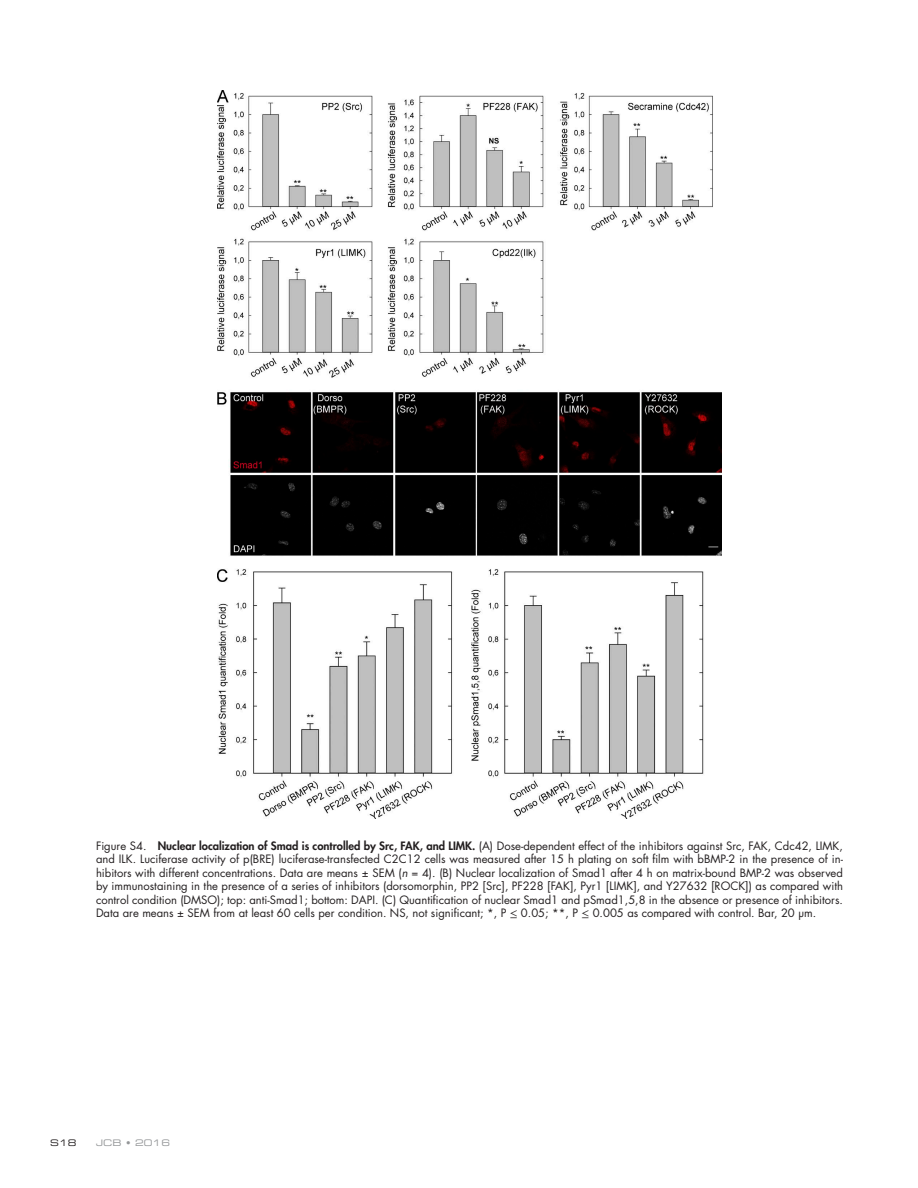
<style>
.page{position:relative;width:918px;height:1188px;background:#fff}
.page>*{position:absolute;margin:0;border:0;box-sizing:border-box;transform-origin:0 0}
.t1{font:11.25px/13.5px "Futura Std";color:#231f20;text-align:justify}
.t2{font:9px "Eurostile LT Std Ex 2";letter-spacing:.01em;color:#949698}
.t3{font:9px "Eurostile LT Std Ex 2";color:#231f20}
.s1{font-weight:800}
.s2{font-style:italic}
.s3{font-family:"STIX General"}
</style>
<div class="page">
<img style="left:218px;top:90px;width:503px;height:728px">
<p class="t1" style="left:96px;top:839px;width:749px">Figure S4. <span class="s1">Nuclear localization of Smad is controlled by Src, FAK, and LIMK.</span> (A) Dose-dependent effect of the inhibitors against Src, FAK, Cdc42, LIMK, and ILK. Luciferase activity of p(BRE) luciferase-transfected C2C12 cells was measured after 15 h plating on soft film with bBMP-2 in the presence of in&shy;hibitors with different concentrations. Data are means ± SEM (<span class="s2">n</span> = 4). (B) Nuclear localization of Smad1 after 4 h on matrix-bound BMP-2 was observed by immunostaining in the presence of a series of inhibitors (dorsomorphin, PP2 [Src], PF228 [FAK], Pyr1 [LIMK], and Y27632 [ROCK]) as compared with control condition (DMSO); top: anti-Smad1; bottom: DAPI. (C) Quantification of nuclear Smad1 and pSmad1,5,8 in the absence or presence of inhibitors.<br>Data are means ± SEM from at least 60 cells per condition. NS, not significant; *, P <span class="s3">≤</span> 0.05; **, P <span class="s3">≤</span> 0.005 as compared with control. Bar, 20 µm.</p>
<p class="t3" style="left:50px;top:1136px;width:28px">S18</p>
<p class="t2" style="left:96px;top:1136px;width:76px">JCB • 2016</p>
</div>
